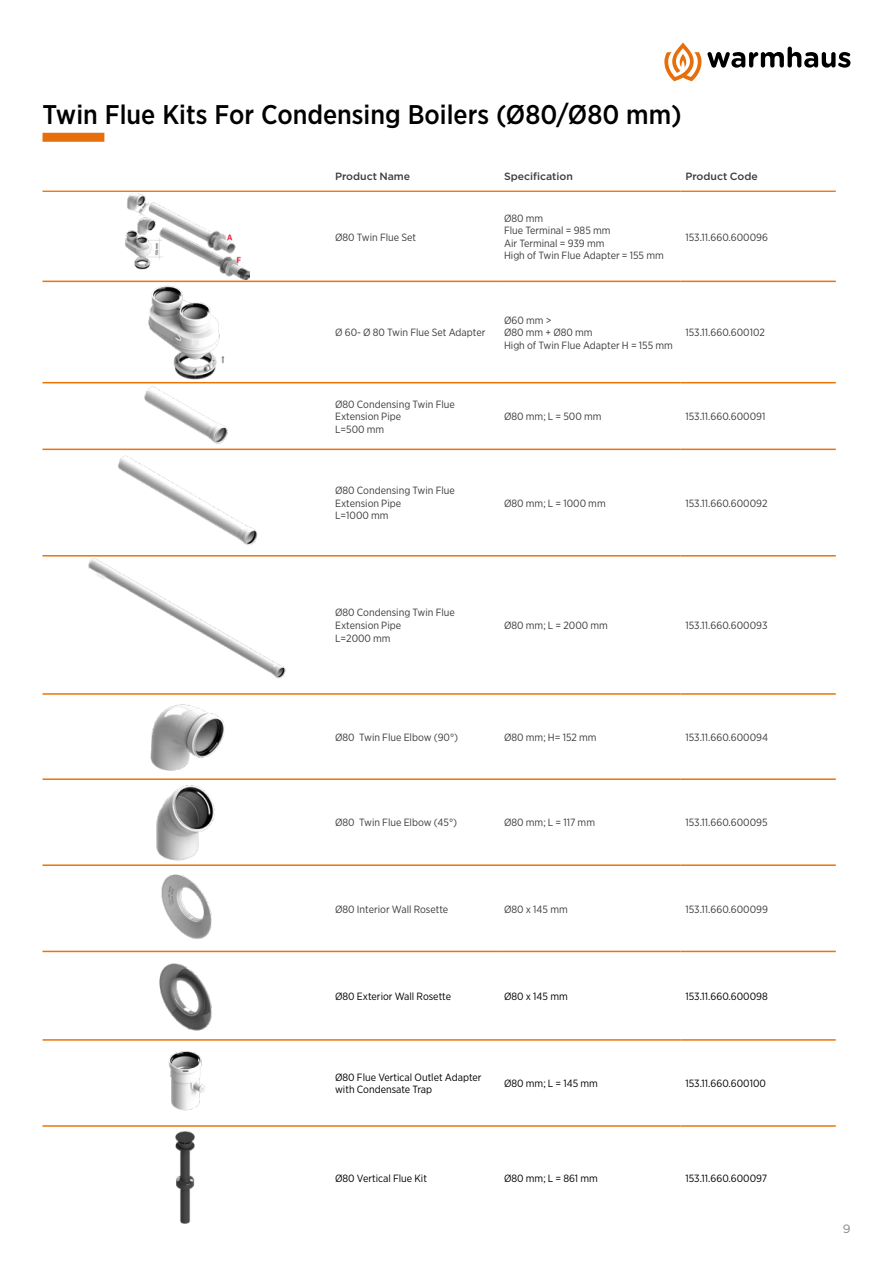
<style>
.page{position:relative;width:893px;height:1263px;background:#fff}
.page>*{position:absolute;margin:0;border:0;box-sizing:border-box;transform-origin:0 0}
.t1{font:500 27px "Gotham Narrow";color:#000}
.t2{font:12px "Gotham";color:#878787}
.t3{font:10.5px/12.6px "Gotham Narrow";color:#3c3c3b}
.t4{font:10.5px/12.6px "Gotham Narrow";color:#000}
.t5{font:500 10.5px "Gotham";color:#3c3c3b}
</style>
<div class="page">
<div style="left:43px;top:133px;width:61px;height:9px;background:#e66e0b"></div>
<hr style="left:43px;top:191px;width:287px;height:1px;background:#eb7405">
<hr style="left:330px;top:191px;width:169px;height:1px;background:#eb7405">
<hr style="left:499px;top:191px;width:181px;height:1px;background:#eb7405">
<hr style="left:680px;top:191px;width:156px;height:1px;background:#eb7405">
<hr style="left:43px;top:281px;width:287px;height:1px;background:#eb7405">
<hr style="left:330px;top:281px;width:169px;height:1px;background:#eb7405">
<hr style="left:499px;top:281px;width:181px;height:1px;background:#eb7405">
<hr style="left:680px;top:281px;width:156px;height:1px;background:#eb7405">
<hr style="left:43px;top:382px;width:287px;height:1px;background:#eb7405">
<hr style="left:330px;top:382px;width:169px;height:1px;background:#eb7405">
<hr style="left:499px;top:382px;width:181px;height:1px;background:#eb7405">
<hr style="left:680px;top:382px;width:156px;height:1px;background:#eb7405">
<hr style="left:43px;top:449px;width:287px;height:1px;background:#eb7405">
<hr style="left:330px;top:449px;width:169px;height:1px;background:#eb7405">
<hr style="left:499px;top:449px;width:181px;height:1px;background:#eb7405">
<hr style="left:680px;top:449px;width:156px;height:1px;background:#eb7405">
<hr style="left:43px;top:555px;width:287px;height:1px;background:#eb7405">
<hr style="left:330px;top:555px;width:169px;height:1px;background:#eb7405">
<hr style="left:499px;top:555px;width:181px;height:1px;background:#eb7405">
<hr style="left:680px;top:555px;width:156px;height:1px;background:#eb7405">
<hr style="left:43px;top:693px;width:287px;height:2px;background:#eb7405">
<hr style="left:330px;top:693px;width:169px;height:2px;background:#eb7405">
<hr style="left:499px;top:693px;width:181px;height:2px;background:#eb7405">
<hr style="left:680px;top:693px;width:156px;height:2px;background:#eb7405">
<hr style="left:43px;top:778px;width:287px;height:2px;background:#eb7405">
<hr style="left:330px;top:778px;width:169px;height:2px;background:#eb7405">
<hr style="left:499px;top:778px;width:181px;height:2px;background:#eb7405">
<hr style="left:680px;top:778px;width:156px;height:2px;background:#eb7405">
<hr style="left:43px;top:864px;width:287px;height:2px;background:#eb7405">
<hr style="left:330px;top:864px;width:169px;height:2px;background:#eb7405">
<hr style="left:499px;top:864px;width:181px;height:2px;background:#eb7405">
<hr style="left:680px;top:864px;width:156px;height:2px;background:#eb7405">
<hr style="left:43px;top:951px;width:287px;height:1px;background:#eb7405">
<hr style="left:330px;top:951px;width:169px;height:1px;background:#eb7405">
<hr style="left:499px;top:951px;width:181px;height:1px;background:#eb7405">
<hr style="left:680px;top:951px;width:156px;height:1px;background:#eb7405">
<hr style="left:43px;top:1039px;width:287px;height:2px;background:#eb7405">
<hr style="left:330px;top:1039px;width:169px;height:2px;background:#eb7405">
<hr style="left:499px;top:1039px;width:181px;height:2px;background:#eb7405">
<hr style="left:680px;top:1039px;width:156px;height:2px;background:#eb7405">
<hr style="left:43px;top:1125px;width:287px;height:2px;background:#eb7405">
<hr style="left:330px;top:1125px;width:169px;height:2px;background:#eb7405">
<hr style="left:499px;top:1125px;width:181px;height:2px;background:#eb7405">
<hr style="left:680px;top:1125px;width:156px;height:2px;background:#eb7405">
<img style="left:124px;top:193px;width:125px;height:86px">
<img style="left:148px;top:285px;width:77px;height:95px">
<img style="left:144px;top:386px;width:84px;height:58px">
<img style="left:118px;top:455px;width:140px;height:91px">
<img style="left:88px;top:558px;width:198px;height:121px">
<img style="left:150px;top:704px;width:75px;height:67px">
<img style="left:156px;top:785px;width:59px;height:76px">
<img style="left:161px;top:874px;width:51px;height:65px">
<img style="left:159px;top:963px;width:53px;height:68px">
<img style="left:168px;top:1051px;width:38px;height:60px">
<img style="left:175px;top:1131px;width:20px;height:93px">
<svg style="left:707px;top:47px;width:143px;height:21px"></svg>
<svg style="left:664px;top:43px;width:37px;height:38px"></svg>
<h1 class="t1" style="left:43px;top:98px;width:641px">Twin Flue Kits For Condensing Boilers (Ø80/Ø80 mm)</h1>
<p class="t5" style="left:335px;top:169px;width:77px">Product Name</p>
<p class="t5" style="left:504px;top:169px;width:70px">Specification</p>
<p class="t5" style="left:685px;top:169px;width:74px">Product Code</p>
<p class="t3" style="left:335px;top:230px;width:83px">Ø80 Twin Flue Set</p>
<p class="t3" style="left:504px;top:211px;width:161px">Ø80 mm<br>Flue Terminal = 985 mm<br>Air Terminal = 939 mm<br>High of Twin Flue Adapter = 155 mm</p>
<p class="t3" style="left:685px;top:230px;width:84px">153.11.660.600096</p>
<p class="t3" style="left:335px;top:326px;width:152px">Ø 60- Ø 80 Twin Flue Set Adapter</p>
<p class="t3" style="left:504px;top:313px;width:170px">Ø60 mm &gt;<br>Ø80 mm + Ø80 mm<br>High of Twin Flue Adapter H = 155 mm</p>
<p class="t3" style="left:685px;top:326px;width:81px">153.11.660.600102</p>
<p class="t3" style="left:335px;top:397px;width:121px">Ø80 Condensing Twin Flue<br>Extension Pipe<br>L=500 mm</p>
<p class="t3" style="left:504px;top:410px;width:99px">Ø80 mm; L = 500 mm</p>
<p class="t3" style="left:685px;top:410px;width:82px">153.11.660.600091</p>
<p class="t3" style="left:335px;top:484px;width:121px">Ø80 Condensing Twin Flue<br>Extension Pipe<br>L=1000 mm</p>
<p class="t3" style="left:504px;top:497px;width:103px">Ø80 mm; L = 1000 mm</p>
<p class="t3" style="left:685px;top:497px;width:84px">153.11.660.600092</p>
<p class="t3" style="left:335px;top:606px;width:121px">Ø80 Condensing Twin Flue<br>Extension Pipe<br>L=2000 mm</p>
<p class="t3" style="left:504px;top:619px;width:105px">Ø80 mm; L = 2000 mm</p>
<p class="t3" style="left:685px;top:619px;width:84px">153.11.660.600093</p>
<p class="t3" style="left:335px;top:730px;width:125px">Ø80 Twin Flue Elbow (90°)</p>
<p class="t3" style="left:504px;top:730px;width:94px">Ø80 mm; H= 152 mm</p>
<p class="t3" style="left:685px;top:730px;width:84px">153.11.660.600094</p>
<p class="t3" style="left:335px;top:816px;width:124px">Ø80 Twin Flue Elbow (45°)</p>
<p class="t3" style="left:504px;top:816px;width:93px">Ø80 mm; L = 117 mm</p>
<p class="t3" style="left:685px;top:816px;width:84px">153.11.660.600095</p>
<p class="t3" style="left:335px;top:902px;width:115px">Ø80 Interior Wall Rosette</p>
<p class="t3" style="left:504px;top:902px;width:65px">Ø80 x 145 mm</p>
<p class="t3" style="left:685px;top:902px;width:84px">153.11.660.600099</p>
<p class="t4" style="left:335px;top:990px;width:118px">Ø80 Exterior Wall Rosette</p>
<p class="t4" style="left:504px;top:990px;width:65px">Ø80 x 145 mm</p>
<p class="t4" style="left:685px;top:990px;width:84px">153.11.660.600098</p>
<p class="t4" style="left:335px;top:1071px;width:148px">Ø80 Flue Vertical Outlet Adapter with Condensate Trap</p>
<p class="t4" style="left:504px;top:1077px;width:95px">Ø80 mm; L = 145 mm</p>
<p class="t4" style="left:685px;top:1077px;width:82px">153.11.660.600100</p>
<p class="t4" style="left:335px;top:1172px;width:93px">Ø80 Vertical Flue Kit</p>
<p class="t4" style="left:504px;top:1172px;width:95px">Ø80 mm; L = 861 mm</p>
<p class="t4" style="left:685px;top:1172px;width:83px">153.11.660.600097</p>
<p class="t2" style="left:843px;top:1221px;width:9px">9</p>
</div>
